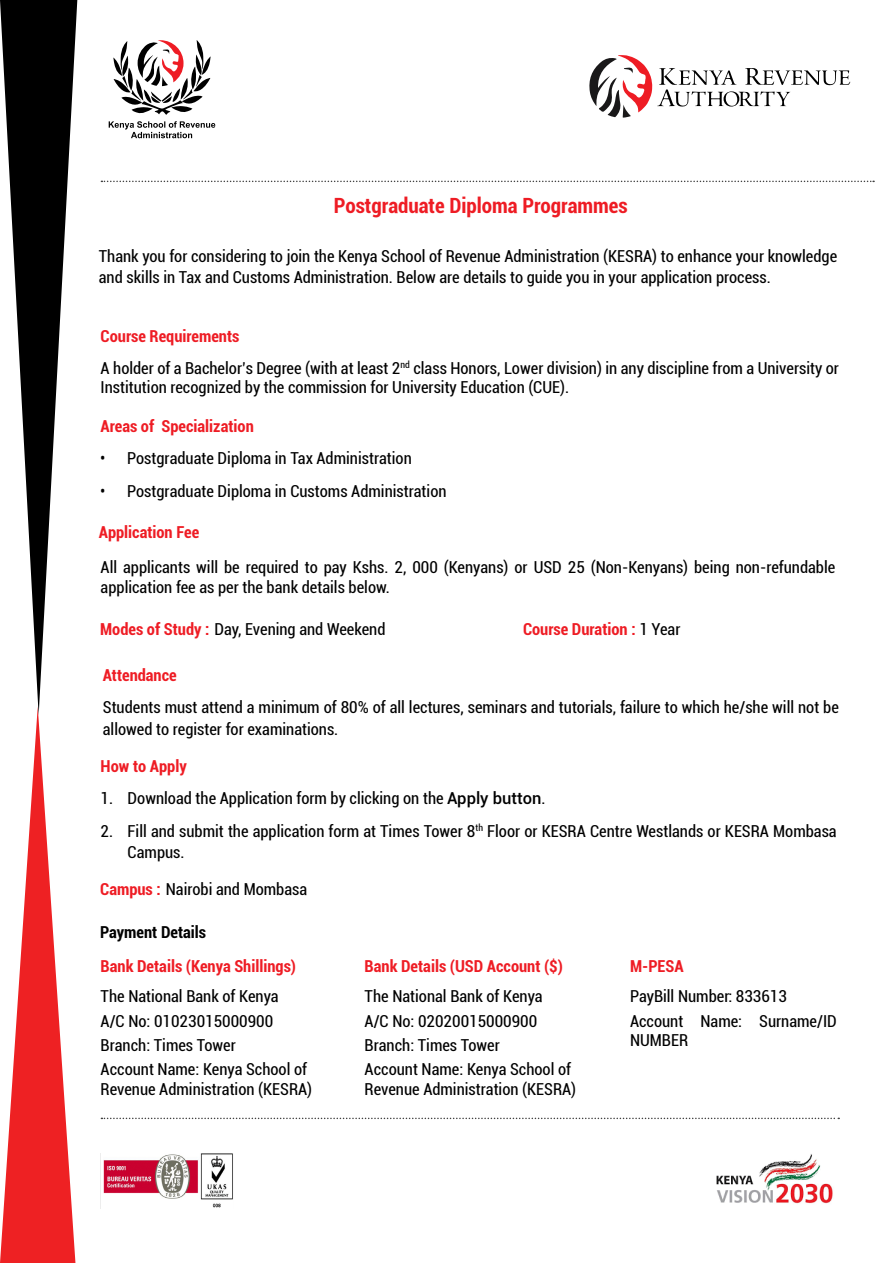
<style>
.page{position:relative;width:893px;height:1263px;background:#fff}
.page>*{position:absolute;margin:0;border:0;box-sizing:border-box;transform-origin:0 0}
.t1{font:700 condensed 21px "Roboto";color:#ee1c24}
.t2{font:condensed 16.5px/19.8px "Roboto";color:#000}
.t3{font:700 condensed 16.5px "Roboto";color:#ee1c24}
.t4{font:700 condensed 16.5px "Roboto";color:#000}
.s1{font-weight:700;color:#ee1c24}
.s2{font-weight:400;color:#000}
.s3{font-weight:500;font-stretch:normal}
</style>
<div class="page">
<svg style="left:113px;top:40px;width:98px;height:75px"></svg>
<svg style="left:109px;top:121px;width:106px;height:17px"></svg>
<svg style="left:0;top:0;width:77px;height:706px"></svg>
<svg style="left:0;top:706px;width:75px;height:557px"></svg>
<svg style="left:589px;top:55px;width:261px;height:63px"></svg>
<img style="left:103px;top:1153px;width:130px;height:55px">
<img style="left:716px;top:1154px;width:117px;height:50px">
<svg style="left:101px;top:1118px;width:738px;height:1px"></svg>
<svg style="left:101px;top:181px;width:773px;height:1px"></svg>
<p class="t1" style="left:334px;top:190px;width:295px">Postgraduate Diploma Programmes</p>
<p class="t2" style="left:99px;top:245px;width:740px;line-height:21.6px">Thank you for considering to join the Kenya School of Revenue Administration (KESRA) to enhance your knowledge and skills in Tax and Customs Administration. Below are details to guide you in your application process.</p>
<p class="t3" style="left:101px;top:324px;width:140px">Course Requirements</p>
<p class="t2" style="left:101px;top:357px;width:740px">A holder of a Bachelor’s Degree (with at least 2<sup>nd</sup> class Honors, Lower division) in any discipline from a University or<br>Institution recognized by the commission for University Education (CUE).</p>
<p class="t3" style="left:101px;top:415px;width:155px">Areas of Specialization</p>
<p class="t2" style="left:100px;top:448px;width:313px">• Postgraduate Diploma in Tax Administration</p>
<p class="t2" style="left:100px;top:480px;width:348px">• Postgraduate Diploma in Customs Administration</p>
<p class="t3" style="left:99px;top:520px;width:102px">Application Fee</p>
<p class="t2" style="left:101px;top:557px;width:736px">All applicants will be required to pay Kshs. 2, 000 (Kenyans) or USD 25 (Non-Kenyans) being non-refundable application fee as per the bank details below.</p>
<p class="t2" style="left:100px;top:619px;width:287px"><span class="s1">Modes of Study :</span> Day, Evening and Weekend</p>
<p class="t3" style="left:523px;top:618px;width:159px">Course Duration : <span class="s2">1 Year</span></p>
<p class="t3" style="left:103px;top:663px;width:75px">Attendance</p>
<p class="t2" style="left:103px;top:696px;width:738px;line-height:21.6px">Students must attend a minimum of 80% of all lectures, seminars and tutorials, failure to which he/she will not be allowed to register for examinations.</p>
<p class="t3" style="left:101px;top:754px;width:88px">How to Apply</p>
<p class="t2" style="left:101px;top:788px;width:446px">1. Download the Application form by clicking on the <span class="s3">Apply button</span>.</p>
<p class="t2" style="left:128px;top:819px;width:711px;line-height:21.6px;text-indent:-27px">2. Fill and submit the application form at Times Tower 8<sup>th</sup> Floor or KESRA Centre Westlands or KESRA Mombasa<br>Campus.</p>
<p class="t2" style="left:100px;top:878px;width:209px"><span class="s1">Campus :</span> Nairobi and Mombasa</p>
<p class="t4" style="left:100px;top:920px;width:107px">Payment Details</p>
<p class="t3" style="left:101px;top:955px;width:197px">Bank Details (Kenya Shillings)</p>
<p class="t2" style="left:101px;top:986px;width:179px">The National Bank of Kenya</p>
<p class="t2" style="left:101px;top:1010px;width:174px">A/C No: 01023015000900</p>
<p class="t2" style="left:101px;top:1034px;width:137px">Branch: Times Tower</p>
<p class="t2" style="left:101px;top:1059px;width:213px">Account Name: Kenya School of<br>Revenue Administration (KESRA)</p>
<p class="t3" style="left:365px;top:955px;width:200px">Bank Details (USD Account ($)</p>
<p class="t2" style="left:365px;top:986px;width:179px">The National Bank of Kenya</p>
<p class="t2" style="left:365px;top:1010px;width:174px">A/C No: 02020015000900</p>
<p class="t2" style="left:365px;top:1034px;width:137px">Branch: Times Tower</p>
<p class="t2" style="left:365px;top:1059px;width:213px">Account Name: Kenya School of<br>Revenue Administration (KESRA)</p>
<p class="t3" style="left:630px;top:955px;width:55px">M-PESA</p>
<p class="t2" style="left:630px;top:986px;width:158px">PayBill Number: 833613</p>
<p class="t2" style="left:630px;top:1010px;width:208px">Account Name: Surname/ID<br>NUMBER</p>
</div>
